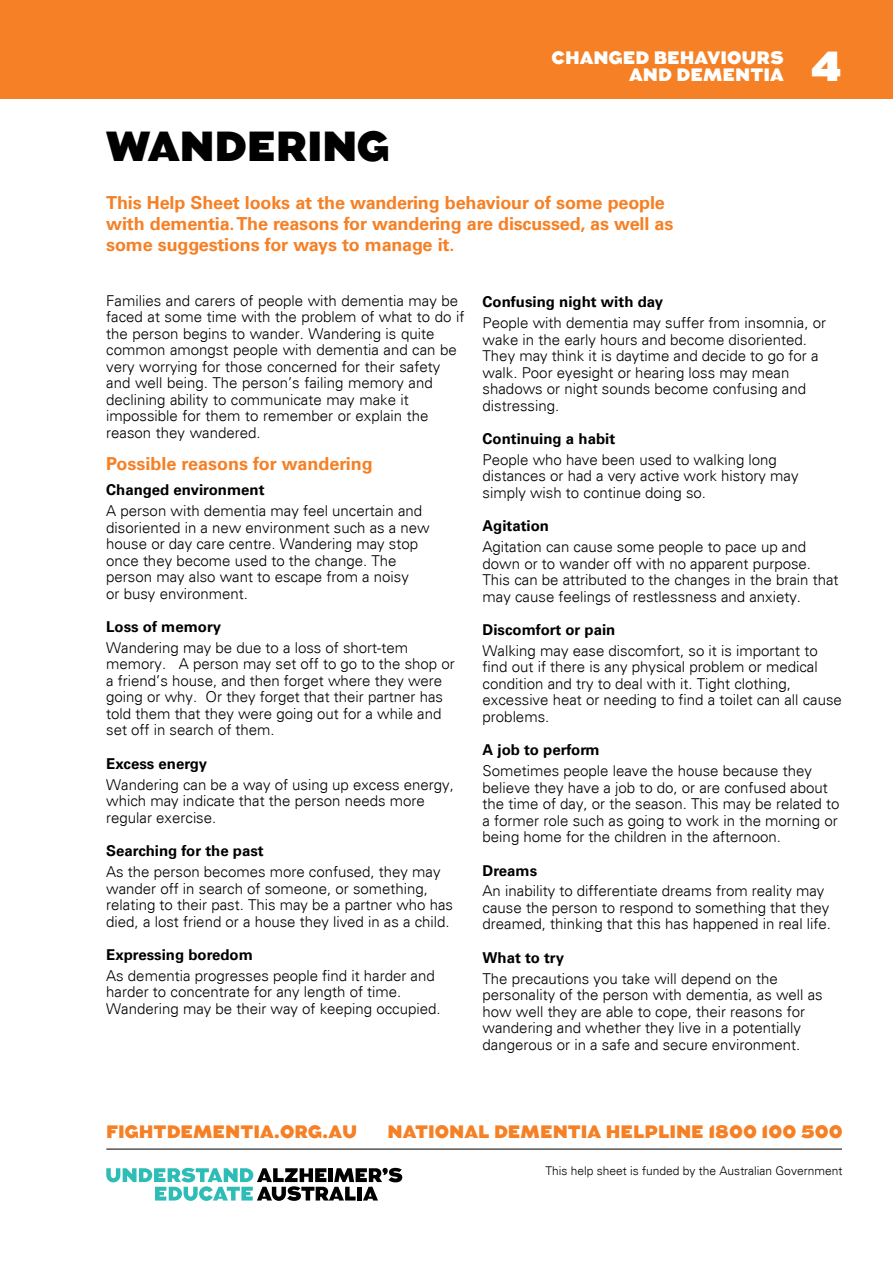
<style>
.page{position:relative;width:893px;height:1263px;background:#fff}
.page>*{position:absolute;margin:0;border:0;box-sizing:border-box;transform-origin:0 0}
.t1{font:900 42px "Augustus";letter-spacing:-.01em;color:#000}
.t2{font:900 42px "Augustus";color:#fff}
.t3{font:700 18px/21px "Univers LT Std";letter-spacing:-.01em;color:#f58025}
.t4{font:900 18px "Augustus";color:#f58025}
.t5{font:900 18px/17.2px "Augustus";color:#fff;text-align:right}
.t6{font:300 15px/16.5px "Univers";color:#000}
.t7{font:700 15px "Univers LT Std";color:#000}
.t8{font:300 12px "Univers";color:#000}
</style>
<div class="page">
<div style="left:0;top:0;width:893px;height:99px;background:#f58025"></div>
<hr style="left:106px;top:1149px;width:736px;height:1px;background:#000">
<svg style="left:106px;top:1168px;width:296px;height:33px"></svg>
<p class="t5" style="left:552px;top:49px;width:234px">CHANGED BEHAVIOURS<br>AND DEMENTIA</p>
<h1 class="t2" style="left:811px;top:41px;width:33px">4</h1>
<h1 class="t1" style="left:106px;top:122px;width:285px">WANDERING</h1>
<p class="t3" style="left:106px;top:193px;width:569px">This Help Sheet looks at the wandering behaviour of some people with dementia. The reasons for wandering are discussed, as well as some suggestions for ways to manage it.</p>
<p class="t6" style="left:106px;top:292px;width:360px">Families and carers of people with dementia may be faced at some time with the problem of what to do if the person begins to wander. Wandering is quite common amongst people with dementia and can be very worrying for those concerned for their safety and well being. The person’s failing memory and declining ability to communicate may make it impossible for them to remember or explain the reason they wandered.</p>
<p class="t3" style="left:106px;top:454px;width:268px">Possible reasons for wandering</p>
<p class="t7" style="left:106px;top:481px;width:160px">Changed environment</p>
<p class="t6" style="left:106px;top:503px;width:325px">A person with dementia may feel uncertain and disoriented in a new environment such as a new house or day care centre. Wandering may stop once they become used to the change. The person may also want to escape from a noisy<br>or busy environment.</p>
<p class="t7" style="left:106px;top:618px;width:117px">Loss of memory</p>
<p class="t6" style="left:106px;top:639px;width:350px">Wandering may be due to a loss of short-tem memory. A person may set off to go to the shop or a friend’s house, and then forget where they were going or why. Or they forget that their partner has told them that they were going out for a while and set off in search of them.</p>
<p class="t7" style="left:106px;top:755px;width:102px">Excess energy</p>
<p class="t6" style="left:106px;top:776px;width:349px">Wandering can be a way of using up excess energy, which may indicate that the person needs more regular exercise.</p>
<p class="t7" style="left:106px;top:842px;width:159px">Searching for the past</p>
<p class="t6" style="left:106px;top:863px;width:348px">As the person becomes more confused, they may wander off in search of someone, or something, relating to their past. This may be a partner who has died, a lost friend or a house they lived in as a child.</p>
<p class="t7" style="left:106px;top:946px;width:148px">Expressing boredom</p>
<p class="t6" style="left:106px;top:967px;width:336px">As dementia progresses people find it harder and harder to concentrate for any length of time.<br>Wandering may be their way of keeping occupied.</p>
<p class="t7" style="left:483px;top:293px;width:182px">Confusing night with day</p>
<p class="t6" style="left:483px;top:315px;width:345px">People with dementia may suffer from insomnia, or wake in the early hours and become disoriented.<br>They may think it is daytime and decide to go for a walk. Poor eyesight or hearing loss may mean shadows or night sounds become confusing and distressing.</p>
<p class="t7" style="left:483px;top:430px;width:134px">Continuing a habit</p>
<p class="t6" style="left:483px;top:451px;width:317px">People who have been used to walking long distances or had a very active work history may simply wish to continue doing so.</p>
<p class="t7" style="left:483px;top:517px;width:68px">Agitation</p>
<p class="t6" style="left:483px;top:539px;width:357px">Agitation can cause some people to pace up and down or to wander off with no apparent purpose.<br>This can be attributed to the changes in the brain that may cause feelings of restlessness and anxiety.</p>
<p class="t7" style="left:483px;top:621px;width:134px">Discomfort or pain</p>
<p class="t6" style="left:483px;top:642px;width:361px">Walking may ease discomfort, so it is important to find out if there is any physical problem or medical condition and try to deal with it. Tight clothing, excessive heat or needing to find a toilet can all cause problems.</p>
<p class="t7" style="left:483px;top:741px;width:119px">A job to perform</p>
<p class="t6" style="left:483px;top:763px;width:358px">Sometimes people leave the house because they believe they have a job to do, or are confused about the time of day, or the season. This may be related to a former role such as going to work in the morning or being home for the children in the afternoon.</p>
<p class="t7" style="left:483px;top:861px;width:56px">Dreams</p>
<p class="t6" style="left:483px;top:883px;width:350px">An inability to differentiate dreams from reality may cause the person to respond to something that they dreamed, thinking that this has happened in real life.</p>
<p class="t7" style="left:483px;top:949px;width:83px">What to try</p>
<p class="t6" style="left:483px;top:970px;width:342px">The precautions you take will depend on the personality of the person with dementia, as well as how well they are able to cope, their reasons for wandering and whether they live in a potentially dangerous or in a safe and secure environment.</p>
<p class="t4" style="left:106px;top:1121px;width:252px">FIGHTDEMENTIA.ORG.AU</p>
<p class="t4" style="left:387px;top:1121px;width:457px">NATIONAL DEMENTIA HELPLINE 1800 100 500</p>
<p class="t8" style="left:546px;top:1164px;width:298px">This help sheet is funded by the Australian Government</p>
</div>
